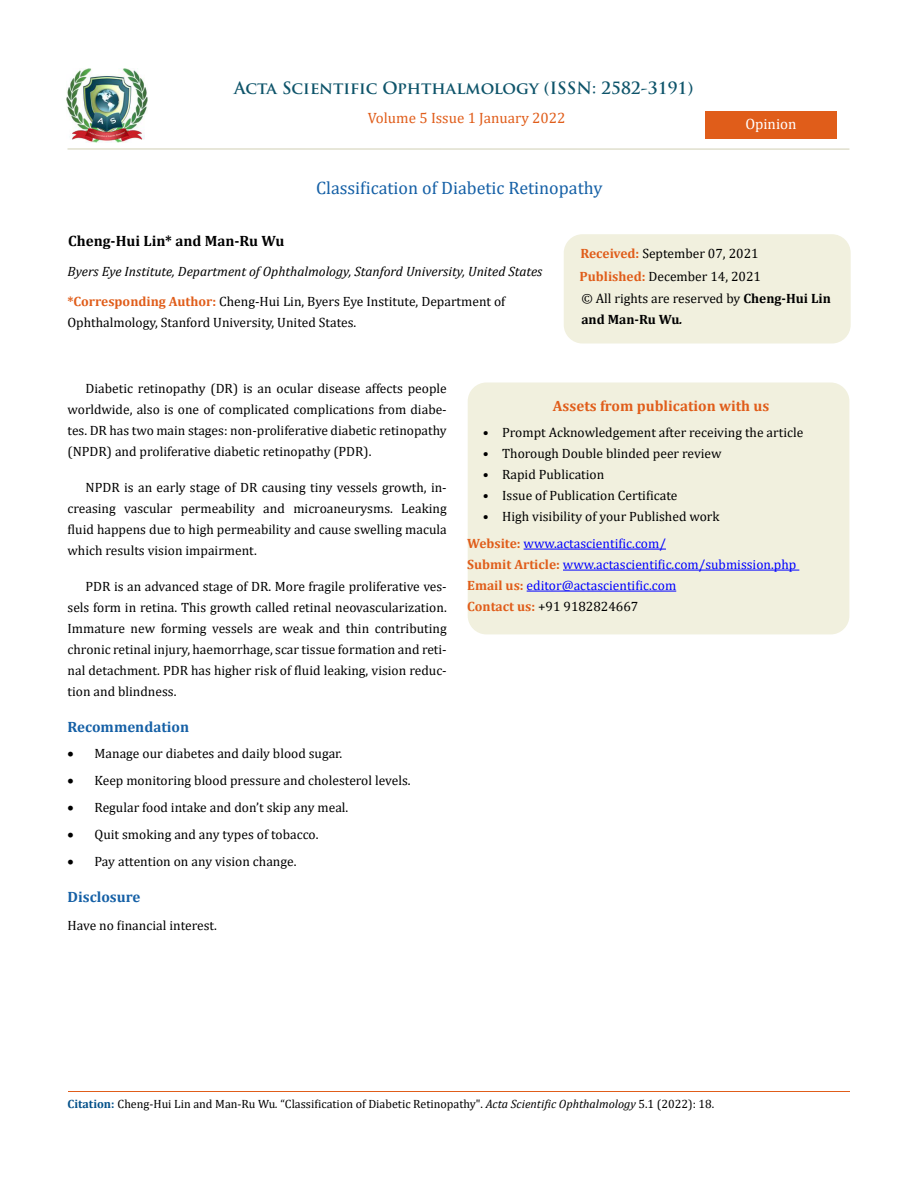
<style>
.page{position:relative;width:917px;height:1188px;background:#fff}
.page>*{position:absolute;margin:0;border:0;box-sizing:border-box;transform-origin:0 0}
.t1{font:18px "Cambria";color:#1560a6}
.t2{font:700 16.5px "Trajan Pro";color:#0e546a}
.t3{font:700 15px "Cambria";color:#e05d1a}
.t4{font:15px "Cambria";color:#e05d1a}
.t5{font:700 15px "Cambria";color:#000}
.t6{font:700 15px "Cambria";color:#1560a6}
.t7{font:15px "Cambria";color:#fff}
.t8{font:13.5px/21px "Cambria";color:#000}
.t9{font:13.5px/21px "Cambria";color:#00f}
.t10{font:italic 13.5px "Cambria";color:#000}
.t11{font:12px "Cambria";color:#000}
.s1{font-weight:700;color:#e05d1a}
.s2{font-weight:700}
.s3{font-weight:700;font-style:italic}
.s4{color:#000}
.s5{font-weight:700;color:#035089}
.s6{font-style:italic}
</style>
<div class="page">
<img style="left:67px;top:68px;width:80px;height:74px">
<div style="left:705px;top:111px;width:131px;height:28px;background:#e05d1a"></div>
<div style="left:564px;top:235px;width:285px;height:108px;background:#f1f0de;border-radius:18px"></div>
<div style="left:563px;top:234px;width:287px;height:110px;border:2px solid #f1f0de;border-radius:18px"></div>
<div style="left:468px;top:383px;width:380px;height:251px;background:#f1f0de;border-radius:18px"></div>
<div style="left:467px;top:382px;width:382px;height:252px;border:2px solid #f1f0de;border-radius:18px"></div>
<hr style="left:523px;top:549px;width:143px;height:1px;background:#00f">
<hr style="left:563px;top:570px;width:236px;height:1px;background:#00f">
<hr style="left:526px;top:591px;width:150px;height:1px;background:#00f">
<hr style="left:68px;top:1091px;width:781px;height:1px;background:#e05d1a">
<hr style="left:67px;top:148px;width:782px;height:2px;background:#e0dfcd">
<p class="t2" style="left:234px;top:77px;width:461px">Acta Scientific Ophthalmology (ISSN: 2582-3191)</p>
<p class="t4" style="left:368px;top:109px;width:199px">Volume 5 Issue 1 January 2022</p>
<p class="t7" style="left:745px;top:115px;width:53px">Opinion</p>
<h1 class="t1" style="left:316px;top:177px;width:288px">Classification of Diabetic Retinopathy</h1>
<p class="t5" style="left:68px;top:231px;width:217px">Cheng-Hui Lin* and Man-Ru Wu</p>
<p class="t10" style="left:68px;top:262px;width:476px">Byers Eye Institute, Department of Ophthalmology, Stanford University, United States</p>
<p class="t8" style="left:67px;top:291px;width:439px"><span class="s1">*Corresponding Author:</span> Cheng-Hui Lin, Byers Eye Institute, Department of<br>Ophthalmology, Stanford University, United States.</p>
<p class="t8" style="left:579px;top:242px;width:183px;line-height:23px"><span class="s1">Received:</span> September 07, 2021<br><span class="s1">Published:</span> December 14, 2021</p>
<p class="t8" style="left:581px;top:288px;width:251px">© All rights are reserved by <span class="s2">Cheng-Hui Lin and Man-Ru Wu</span><span class="s3">.</span></p>
<p class="t8" style="left:68px;top:378px;width:381px;text-align:justify;text-indent:18px">Diabetic retinopathy (DR) is an ocular disease affects people worldwide, also is one of complicated complications from diabe&shy;tes. DR has two main stages: non-proliferative diabetic retinopathy (NPDR) and proliferative diabetic retinopathy (PDR).</p>
<p class="t8" style="left:68px;top:477px;width:381px;text-align:justify;text-indent:18px">NPDR is an early stage of DR causing tiny vessels growth, in&shy;creasing vascular permeability and microaneurysms. Leaking fluid happens due to high permeability and cause swelling macula which results vision impairment.</p>
<p class="t8" style="left:68px;top:576px;width:381px;text-align:justify;text-indent:18px">PDR is an advanced stage of DR. More fragile proliferative ves&shy;sels form in retina. This growth called retinal neovascularization.<br>Immature new forming vessels are weak and thin contributing chronic retinal injury, haemorrhage, scar tissue formation and reti&shy;nal detachment. PDR has higher risk of fluid leaking, vision reduc&shy;tion and blindness.</p>
<p class="t6" style="left:68px;top:716px;width:123px">Recommendation</p>
<p class="t8" style="left:68px;top:742px;width:276px">• Manage our diabetes and daily blood sugar.</p>
<p class="t8" style="left:68px;top:769px;width:344px">• Keep monitoring blood pressure and cholesterol levels.</p>
<p class="t8" style="left:68px;top:796px;width:282px">• Regular food intake and don’t skip any meal.</p>
<p class="t8" style="left:68px;top:823px;width:252px">• Quit smoking and any types of tobacco.</p>
<p class="t8" style="left:68px;top:850px;width:230px">• Pay attention on any vision change.</p>
<p class="t6" style="left:68px;top:886px;width:74px">Disclosure</p>
<p class="t8" style="left:68px;top:915px;width:151px">Have no financial interest.</p>
<p class="t3" style="left:553px;top:396px;width:218px">Assets from publication with us</p>
<p class="t8" style="left:482px;top:422px;width:322px">• Prompt Acknowledgement after receiving the article</p>
<p class="t8" style="left:482px;top:443px;width:240px">• Thorough Double blinded peer review</p>
<p class="t8" style="left:482px;top:464px;width:123px">• Rapid Publication</p>
<p class="t8" style="left:482px;top:485px;width:196px">• Issue of Publication Certificate</p>
<p class="t8" style="left:482px;top:506px;width:238px">• High visibility of your Published work</p>
<p class="t9" style="left:467px;top:533px;width:330px"><span class="s1">Website:</span> www.actascientific.com/<br><span class="s1">Submit Article:</span> www.actascientific.com/submission.php <span class="s1">Email us:</span> editor@actascientific.com<br><span class="s1">Contact us:</span> <span class="s4">+91 9182824667</span></p>
<p class="t11" style="left:68px;top:1097px;width:648px"><span class="s5">Citation:</span> Cheng-Hui Lin and Man-Ru Wu<span class="s6">.</span> “Classification of Diabetic Retinopathy". <span class="s6">Acta Scientific Ophthalmology</span> 5.1 (2022): 18.</p>
</div>
